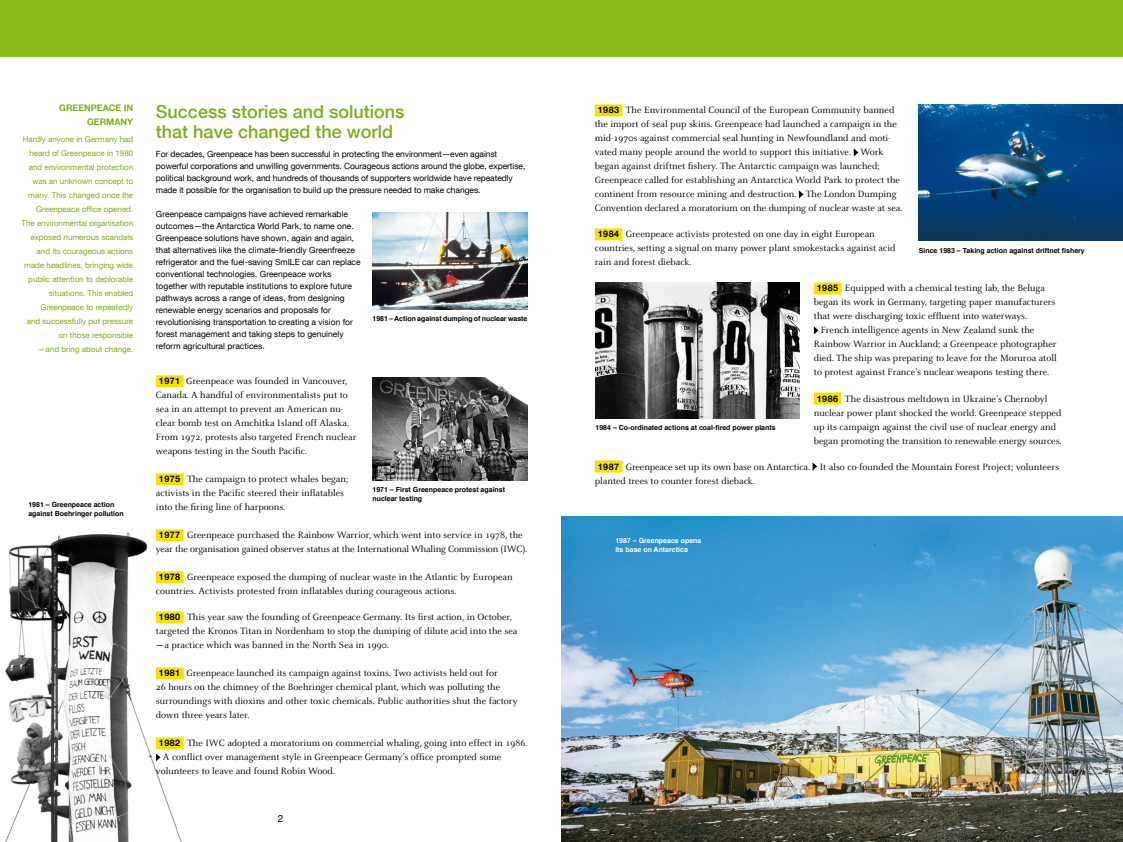
<style>
.page{position:relative;width:1123px;height:842px;background:#fff}
.page>*{position:absolute;margin:0;border:0;box-sizing:border-box;transform-origin:0 0}
.t1{font:500 18px/20px "Helvetica Neue LT Com";color:#7fad17}
.t2{font:10px/14px "Celeste";color:#000}
.t3{font:10px "Helvetica Neue LT Com";color:#000}
.t4{font:700 9px/14px "Helvetica Neue LT Com";color:#7fad17;text-align:right}
.t5{font:8.5px/12px "Helvetica Neue LT Com";color:#000}
.t6{font:8px/14px "Helvetica Neue LT Com";color:#7fad17;text-align:right}
.t7{font:700 7px/9px "Helvetica";color:#000}
.t8{font:700 7px/9px "Helvetica";color:#fff}
.s1{font-family:"Helvetica Neue LT Com";font-weight:700;font-size:9px}
.s2{font-family:"Helvetica Neue LT Com";font-size:8.5px}
</style>
<div class="page">
<img style="left:5px;top:532px;width:179px;height:310px">
<img style="left:561px;top:516px;width:562px;height:326px">
<div style="left:156px;top:375px;width:28px;height:12px;background:#f3e400"></div>
<div style="left:156px;top:473px;width:28px;height:12px;background:#f3e400"></div>
<div style="left:156px;top:529px;width:28px;height:12px;background:#f3e400"></div>
<div style="left:156px;top:571px;width:28px;height:12px;background:#f3e400"></div>
<div style="left:156px;top:611px;width:28px;height:12px;background:#f3e400"></div>
<div style="left:156px;top:667px;width:28px;height:12px;background:#f3e400"></div>
<div style="left:156px;top:737px;width:28px;height:12px;background:#f3e400"></div>
<svg style="left:156px;top:753px;width:4px;height:8px"></svg>
<div style="left:595px;top:104px;width:27px;height:12px;background:#f3e400"></div>
<div style="left:595px;top:228px;width:27px;height:12px;background:#f3e400"></div>
<div style="left:814px;top:282px;width:27px;height:12px;background:#f3e400"></div>
<div style="left:814px;top:392px;width:27px;height:12px;background:#f3e400"></div>
<div style="left:595px;top:460px;width:27px;height:12px;background:#f3e400"></div>
<svg style="left:853px;top:148px;width:5px;height:8px"></svg>
<svg style="left:799px;top:190px;width:4px;height:8px"></svg>
<svg style="left:814px;top:326px;width:4px;height:8px"></svg>
<svg style="left:812px;top:462px;width:5px;height:8px"></svg>
<img style="left:372px;top:377px;width:155px;height:104px">
<img style="left:595px;top:283px;width:204px;height:136px">
<img style="left:918px;top:105px;width:205px;height:136px">
<div style="left:0;top:0;width:1123px;height:57px;background:#89ba17"></div>
<img style="left:372px;top:212px;width:155px;height:98px">
<p class="t4" style="left:59px;top:101px;width:75px">GREENPEACE IN<br>GERMANY</p>
<p class="t6" style="left:21px;top:132px;width:113px">Hardly anyone in Germany had heard of Greenpeace in 1980 and environmental protection was an unknown concept to many. This changed once the<br>Greenpeace office opened.<br>The environmental organisation exposed numerous scandals and its courageous actions made headlines, bringing wide public attention to deplorable situations. This enabled<br>Greenpeace to repeatedly<br>and successfully put pressure on those responsible<br>—and bring about change.</p>
<p class="t7" style="left:28px;top:500px;width:97px">1981 – Greenpeace action against Boehringer pollution</p>
<h1 class="t1" style="left:156px;top:101px;width:250px">Success stories and solutions that have changed the world</h1>
<p class="t5" style="left:156px;top:148px;width:371px">For decades, Greenpeace has been successful in protecting the environment—even against powerful corporations and unwilling governments. Courageous actions around the globe, expertise, political background work, and hundreds of thousands of supporters worldwide have repeatedly made it possible for the organisation to build up the pressure needed to make changes.</p>
<p class="t5" style="left:156px;top:208px;width:206px">Greenpeace campaigns have achieved remarkable outcomes—the Antarctica World Park, to name one.<br>Greenpeace solutions have shown, again and again, that alternatives like the climate-friendly Greenfreeze refrigerator and the fuel-saving SmILE car can replace conventional technologies. Greenpeace works together with reputable institutions to explore future pathways across a range of ideas, from designing renewable energy scenarios and proposals for revolutionising transportation to creating a vision for forest management and taking steps to genuinely reform agricultural practices.</p>
<p class="t2" style="left:156px;top:375px;width:202px"><span class="s1">1971</span> Greenpeace was founded in Vancouver, Canada. A handful of environmentalists put to sea in an attempt to prevent an American nu&shy;clear bomb test on Amchitka Island off Alaska.<br>From 1972, protests also targeted French nuclear weapons testing in the South Pacific.</p>
<p class="t2" style="left:156px;top:473px;width:194px"><span class="s1">1975</span> The campaign to protect whales began; activists in the Pacific steered their inflatables into the firing line of harpoons.</p>
<p class="t2" style="left:156px;top:529px;width:373px"><span class="s1">1977</span> Greenpeace purchased the Rainbow Warrior, which went into service in 1978, the year the organisation gained observer status at the International Whaling Commission (IWC).</p>
<p class="t2" style="left:156px;top:571px;width:358px"><span class="s1">1978</span> Greenpeace exposed the dumping of nuclear waste in the Atlantic by European countries. Activists protested from inflatables during courageous actions.</p>
<p class="t2" style="left:156px;top:611px;width:363px"><span class="s1">1980</span> This year saw the founding of Greenpeace Germany. Its first action, in October, targeted the Kronos Titan in Nordenham to stop the dumping of dilute acid into the sea <span class="s2">—</span>a practice which was banned in the North Sea in 1990.</p>
<p class="t2" style="left:156px;top:667px;width:363px"><span class="s1">1981</span> Greenpeace launched its campaign against toxins. Two activists held out for<br>26 hours on the chimney of the Boehringer chemical plant, which was polluting the surroundings with dioxins and other toxic chemicals. Public authorities shut the factory down three years later.</p>
<p class="t2" style="left:159px;top:737px;width:370px"><span class="s1">1982</span> The IWC adopted a moratorium on commercial whaling, going into effect in 1986.</p>
<p class="t2" style="left:163px;top:751px;width:340px">A conflict over management style in Greenpeace Germany’s office prompted some</p>
<p class="t2" style="left:156px;top:765px;width:180px">volunteers to leave and found Robin Wood.</p>
<p class="t7" style="left:372px;top:314px;width:156px">1981 – Action against dumping of nuclear waste</p>
<p class="t7" style="left:372px;top:485px;width:134px">1971 – First Greenpeace protest against nuclear testing</p>
<p class="t3" style="left:278px;top:812px;width:7px">2</p>
<p class="t2" style="left:595px;top:104px;width:309px"><span class="s1">1983</span> The Environmental Council of the European Community banned the import of seal pup skins. Greenpeace had launched a campaign in the mid-1970s against commercial seal hunting in Newfoundland and moti&shy;vated many people around the world to support this initiative. Work began against driftnet fishery. The Antarctic campaign was launched; Greenpeace called for establishing an Antarctica World Park to protect the continent from resource mining and destruction. The London Dumping Convention declared a moratorium on the dumping of nuclear waste at sea.</p>
<p class="t2" style="left:595px;top:228px;width:302px"><span class="s1">1984</span> Greenpeace activists protested on one day in eight European countries, setting a signal on many power plant smokestacks against acid rain and forest dieback.</p>
<p class="t2" style="left:816px;top:282px;width:229px"><span class="s1">1985</span> Equipped with a chemical testing lab, the Beluga</p>
<p class="t2" style="left:814px;top:296px;width:243px">began its work in Germany, targeting paper manufacturers</p>
<p class="t2" style="left:814px;top:310px;width:215px">that were discharging toxic effluent into waterways.</p>
<p class="t2" style="left:820px;top:324px;width:215px">French intelligence agents in New Zealand sunk the</p>
<p class="t2" style="left:814px;top:338px;width:244px">Rainbow Warrior in Auckland; a Greenpeace photographer</p>
<p class="t2" style="left:814px;top:352px;width:244px">died. The ship was preparing to leave for the Moruroa atoll</p>
<p class="t2" style="left:814px;top:366px;width:237px">to protest against France’s nuclear weapons testing there.</p>
<p class="t2" style="left:814px;top:392px;width:249px"><span class="s1">1986</span> The disastrous meltdown in Ukraine’s Chernobyl nuclear power plant shocked the world. Greenpeace stepped up its campaign against the civil use of nuclear energy and began promoting the transition to renewable energy sources.</p>
<p class="t2" style="left:595px;top:460px;width:466px"><span class="s1">1987</span> Greenpeace set up its own base on Antarctica. It also co-founded the Mountain Forest Project; volunteers planted trees to counter forest dieback.</p>
<p class="t7" style="left:918px;top:246px;width:167px">Since 1983 – Taking action against driftnet fishery</p>
<p class="t7" style="left:595px;top:423px;width:182px">1984 – Co-ordinated actions at coal-fired power plants</p>
<p class="t8" style="left:615px;top:536px;width:87px">1987 – Greenpeace opens its base on Antarctica</p>
</div>
